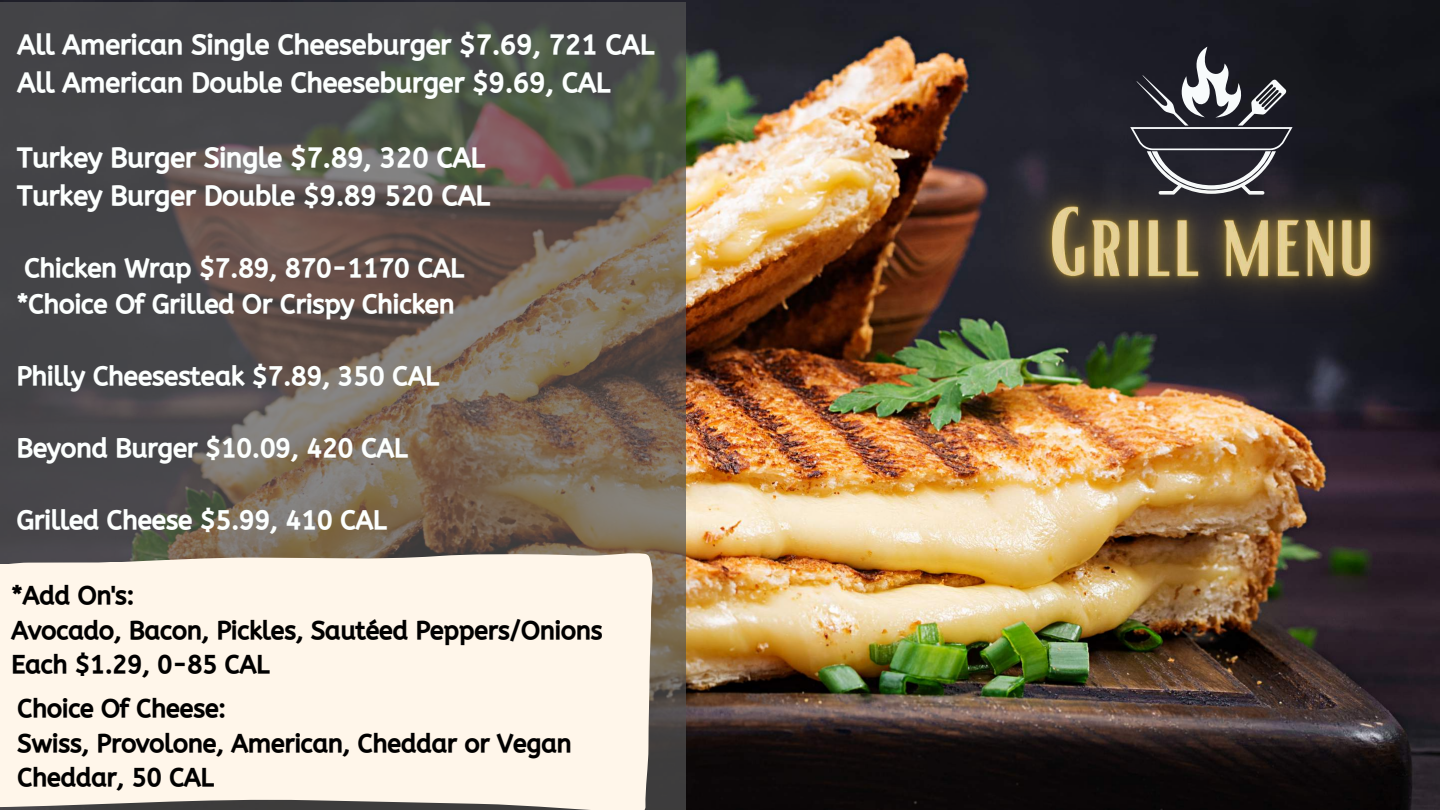
<style>
.page{position:relative;width:1440px;height:810px;background:#fff}
.page>*{position:absolute;margin:0;border:0;box-sizing:border-box;transform-origin:0 0}
.t1{font:27.1px/37.8px "CA Generated";color:#fcfffe}
.t2{font:26px/36px "CA Generated";color:#fcfffe;text-align:center}
.t3{font:25px/34.5px "CA Generated";color:#000}
</style>
<div class="page">
<img style="left:0;top:0;width:1440px;height:810px">
<svg style="left:0;top:3px;width:685px;height:807px;background:#5d564f"></svg>
<svg style="left:1130px;top:47px;width:163px;height:33px;background:#2c2c34"></svg>
<div style="left:0;top:552px;width:655px;height:258px;background:#fff6ea"></div>
<img style="left:949px;top:80px;width:491px;height:315px">
<p class="t1" style="left:18px;top:26px;width:638px">All American Single Cheeseburger $7.69, 721 CAL<br>All American Double Cheeseburger $9.69, CAL</p>
<p class="t1" style="left:18px;top:139px;width:474px">Turkey Burger Single $7.89, 320 CAL<br>Turkey Burger Double $9.89 520 CAL</p>
<p class="t2" style="left:17px;top:251px;width:449px">Chicken Wrap $7.89, 870-1170 CAL *Choice Of Grilled Or Crispy Chicken</p>
<p class="t2" style="left:17px;top:359px;width:423px">Philly Cheesesteak $7.89, 350 CAL</p>
<p class="t2" style="left:17px;top:431px;width:392px">Beyond Burger $10.09, 420 CAL</p>
<p class="t2" style="left:17px;top:503px;width:371px">Grilled Cheese $5.99, 410 CAL</p>
<p class="t3" style="left:12px;top:579px;width:592px">*Add On's:<br>Avocado, Bacon, Pickles, Sautéed Peppers/Onions<br>Each $1.29, 0-85 CAL</p>
<p class="t3" style="left:18px;top:692px;width:556px">Choice Of Cheese:<br>Swiss, Provolone, American, Cheddar or Vegan<br>Cheddar, 50 CAL</p>
</div>
